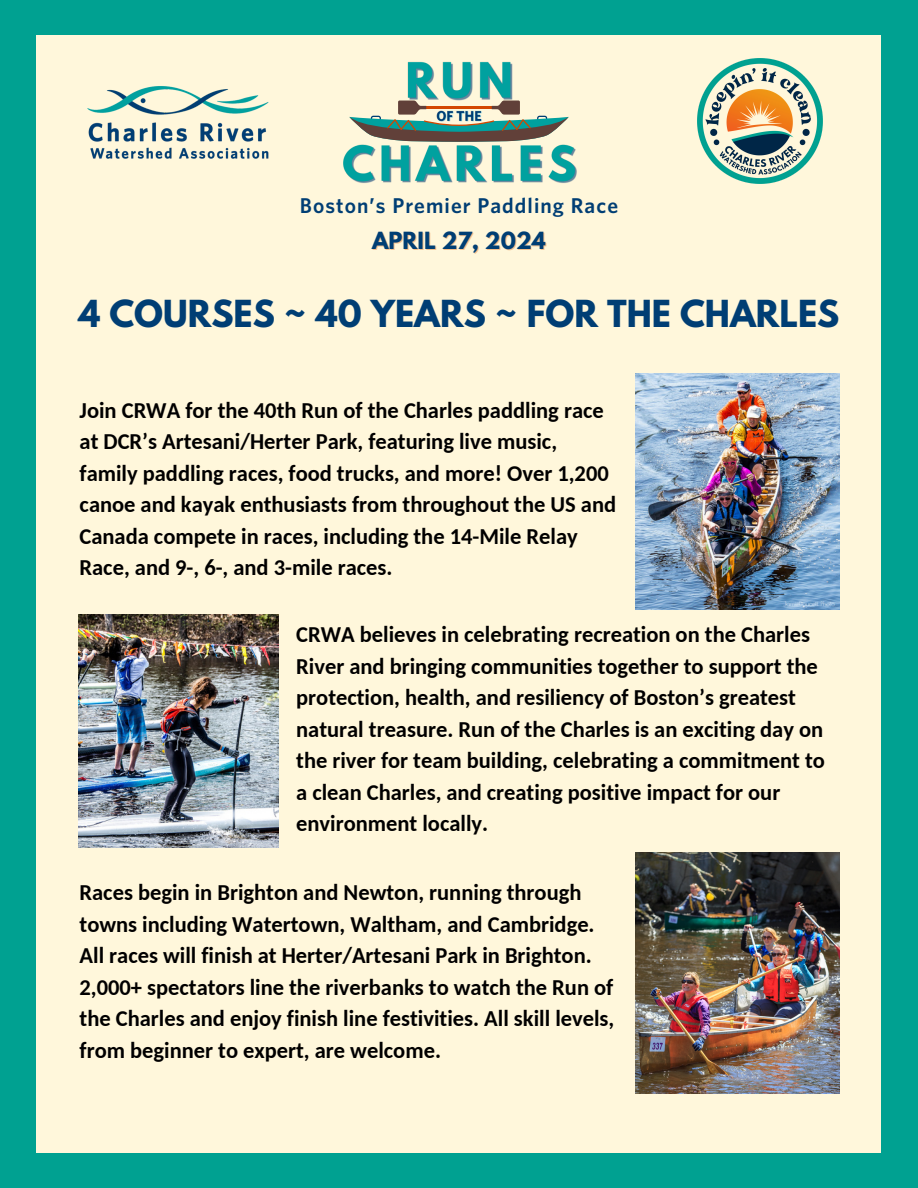
<style>
.page{position:relative;width:918px;height:1188px;background:#00a191}
.page>*{position:absolute;margin:0;border:0;box-sizing:border-box;transform-origin:0 0}
.t1{font:700 33px "League Spartan";color:#003e74}
.t2{font:700 22.5px/31.5px "Carlito";color:#000}
.t3{font:600 21.45px "Whitney";letter-spacing:.05em;color:#003e74}
.t4{font:700 21px "League Spartan";color:#003e74}
</style>
<div class="page">
<div style="left:37px;top:13px;width:844px;height:1162px;background:#fff7db"></div>
<div style="left:37px;top:1153px;width:844px;height:35px;background:#00a191"></div>
<div style="left:37px;top:0;width:844px;height:35px;background:#00a191"></div>
<svg style="left:349px;top:101px;width:220px;height:41px"></svg>
<img style="left:405px;top:61px;width:112px;height:51px">
<img style="left:437px;top:108px;width:45px;height:15px">
<img style="left:343px;top:144px;width:234px;height:39px">
<img style="left:697px;top:58px;width:126px;height:126px">
<img style="left:87px;top:86px;width:182px;height:73px">
<img style="left:635px;top:373px;width:205px;height:236px">
<img style="left:79px;top:614px;width:200px;height:233px">
<img style="left:635px;top:853px;width:205px;height:241px">
<p class="t3" style="left:300px;top:196px;width:320px">Boston’s Premier Paddling Race</p>
<h3 class="t4" style="left:372px;top:230px;width:175px">APRIL 27, 2024</h3>
<p class="t1" style="left:79px;top:297px;width:762px">4 COURSES ~ 40 YEARS ~ FOR THE CHARLES</p>
<p class="t2" style="left:80px;top:397px;width:538px">Join CRWA for the 40th Run of the Charles paddling race at DCR’s Artesani/Herter Park, featuring live music, family paddling races, food trucks, and more! Over 1,200 canoe and kayak enthusiasts from throughout the US and Canada compete in races, including the 14-Mile Relay Race, and 9-, 6-, and 3-mile races.</p>
<p class="t2" style="left:296px;top:621px;width:530px">CRWA believes in celebrating recreation on the Charles River and bringing communities together to support the protection, health, and resiliency of Boston’s greatest natural treasure. Run of the Charles is an exciting day on the river for team building, celebrating a commitment to a clean Charles, and creating positive impact for our environment locally.</p>
<h3 class="t2" style="left:80px;top:879px;width:536px">Races begin in Brighton and Newton, running through towns including Watertown, Waltham, and Cambridge.<br>All races will finish at Herter/Artesani Park in Brighton.<br>2,000+ spectators line the riverbanks to watch the Run of the Charles and enjoy finish line festivities. All skill levels, from beginner to expert, are welcome.</h3>
</div>
